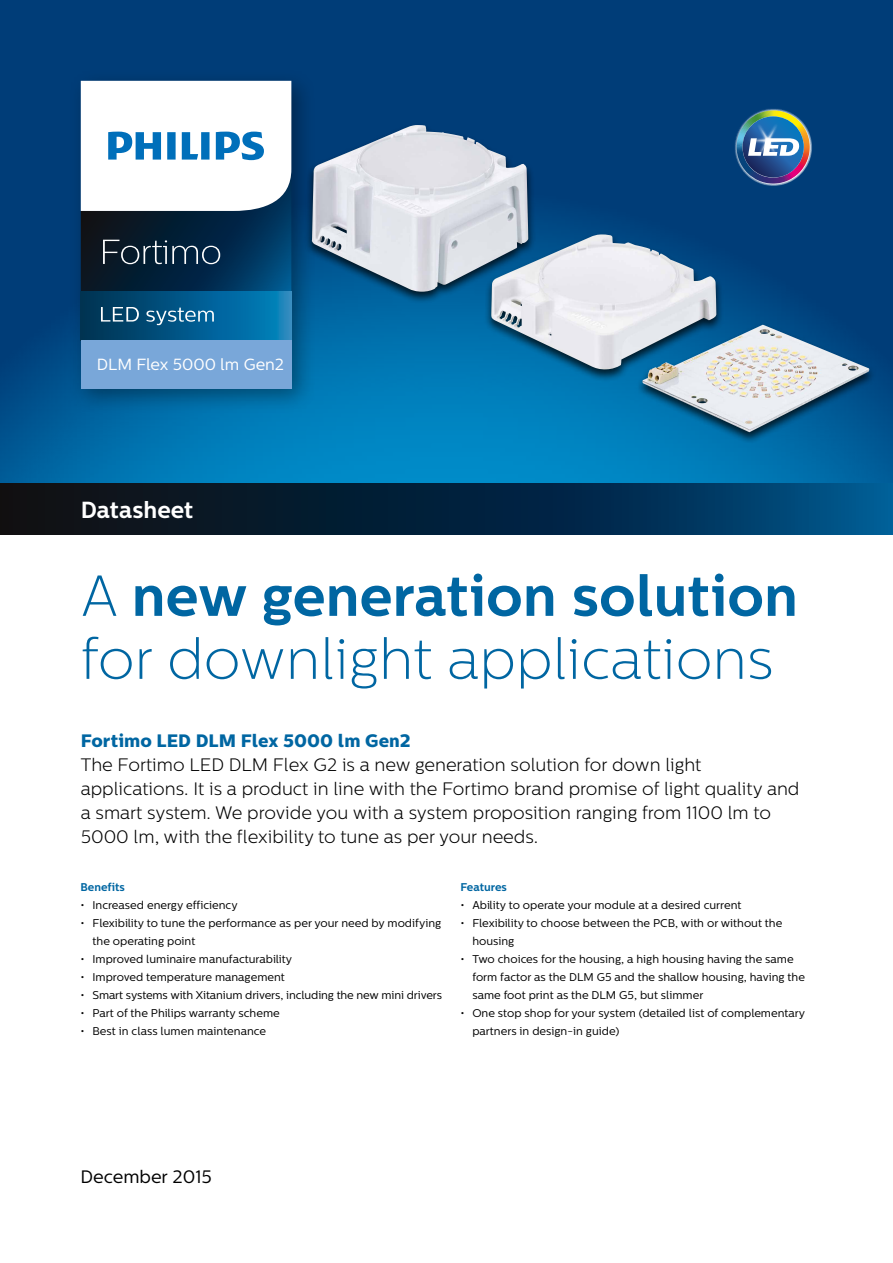
<style>
.page{position:relative;width:893px;height:1263px;background:#fff}
.page>*{position:absolute;margin:0;border:0;box-sizing:border-box;transform-origin:0 0}
.t1{font:200 57px/63px "Centrale Sans";color:#0066a2}
.t2{font:700 23.25px "Centrale Sans";color:#fff}
.t3{font:300 18px/24px "Centrale Sans";color:#000}
.t4{font:800 18px "Centrale Sans";color:#0066a2}
.t5{font:18px "Centrale Sans";color:#000}
.t6{font:16.2px "Centrale Sans";color:#fff}
.t7{font:11.25px/18px "Centrale Sans";color:#000}
.t8{font:700 11.25px "Centrale Sans";color:#0066a2}
.s1{font-weight:700}
</style>
<div class="page">
<div style="left:0;top:0;width:893px;height:484px;background:#003d78"></div>
<svg style="left:0;top:220px;width:893px;height:264px"></svg>
<svg style="left:734px;top:108px;width:78px;height:78px"></svg>
<img style="left:737px;top:110px;width:71px;height:74px">
<div style="left:305px;top:123px;width:231px;height:182px;background:#000;opacity:.75"></div>
<img style="left:316px;top:125px;width:212px;height:167px">
<div style="left:484px;top:232px;width:240px;height:150px;background:#000;opacity:.75"></div>
<img style="left:491px;top:234px;width:225px;height:136px">
<div style="left:635px;top:323px;width:241px;height:122px;background:#000;opacity:.75"></div>
<img style="left:642px;top:325px;width:227px;height:107px">
<div style="left:69px;top:69px;width:247px;height:345px;background:#000;opacity:.35"></div>
<svg style="left:81px;top:291px;width:210px;height:49px;background:#025b8c"></svg>
<svg style="left:101px;top:307px;width:38px;height:15px"></svg>
<svg style="left:146px;top:308px;width:68px;height:17px"></svg>
<svg style="left:81px;top:81px;width:210px;height:210px;background:#90a3b2"></svg>
<div style="left:81px;top:340px;width:210px;height:49px;background:#79a7d9"></div>
<svg style="left:0;top:484px;width:893px;height:51px;background:#042743"></svg>
<h3 class="t6" style="left:97px;top:355px;width:189px">DLM Flex 5000 lm Gen2</h3>
<h2 class="t2" style="left:81px;top:496px;width:114px">Datasheet</h2>
<h1 class="t1" style="left:81px;top:565px;width:719px">A <span class="s1">new generation solution </span>for downlight applications</h1>
<h3 class="t4" style="left:81px;top:729px;width:331px">Fortimo LED DLM Flex 5000 lm Gen2</h3>
<p class="t3" style="left:81px;top:753px;width:720px">The Fortimo LED DLM Flex G2 is a new generation solution for down light applications. It is a product in line with the Fortimo brand promise of light quality and a smart system. We provide you with a system proposition ranging from 1100 lm to 5000 lm, with the flexibility to tune as per your needs.</p>
<p class="t8" style="left:81px;top:880px;width:46px">Benefits</p>
<p class="t7" style="left:81px;top:896px;width:159px">• Increased energy efficiency</p>
<p class="t7" style="left:93px;top:914px;width:350px;text-indent:-12px">• Flexibility to tune the performance as per your need by modifying the operating point</p>
<p class="t7" style="left:81px;top:950px;width:213px">• Improved luminaire manufacturability</p>
<p class="t7" style="left:81px;top:968px;width:206px">• Improved temperature management</p>
<p class="t7" style="left:81px;top:986px;width:363px">• Smart systems with Xitanium drivers, including the new mini drivers</p>
<p class="t7" style="left:81px;top:1004px;width:201px">• Part of the Philips warranty scheme</p>
<p class="t7" style="left:81px;top:1022px;width:187px">• Best in class lumen maintenance</p>
<p class="t8" style="left:460px;top:880px;width:48px">Features</p>
<p class="t7" style="left:460px;top:896px;width:283px">• Ability to operate your module at a desired current</p>
<p class="t7" style="left:472px;top:914px;width:311px;text-indent:-12px">• Flexibility to choose between the PCB, with or without the housing</p>
<p class="t7" style="left:472px;top:950px;width:334px;text-indent:-12px">• Two choices for the housing, a high housing having the same form factor as the DLM G5 and the shallow housing, having the same foot print as the DLM G5, but slimmer</p>
<p class="t7" style="left:472px;top:1004px;width:334px;text-indent:-12px">• One stop shop for your system (detailed list of complementary partners in design-in guide)</p>
<h3 class="t5" style="left:81px;top:1166px;width:133px">December 2015</h3>
</div>
